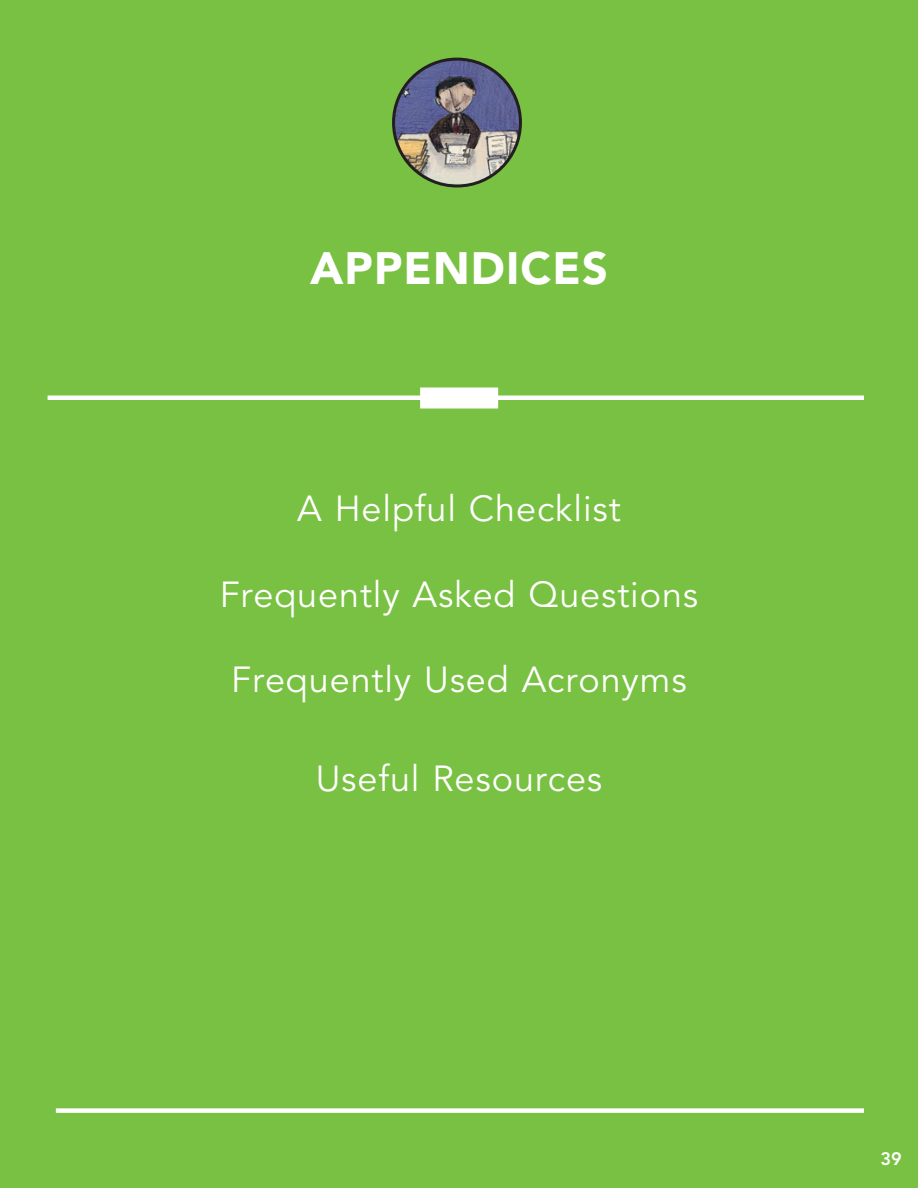
<style>
.page{position:relative;width:918px;height:1188px;background:#fff}
.page>*{position:absolute;margin:0;border:0;box-sizing:border-box;transform-origin:0 0}
.t1{font:900 45px "Avenir";letter-spacing:.025em;color:#fff}
.t2{font:36px "Avenir";letter-spacing:.025em;color:#fff}
.t3{font:800 18px "Avenir";color:#fff}
</style>
<div class="page">
<div style="left:0;top:0;width:918px;height:1111px;background:#79c142"></div>
<div style="left:0;top:1111px;width:918px;height:77px;background:#79c142"></div>
<img style="left:394px;top:59px;width:126px;height:127px;border-radius:63px">
<div style="left:392px;top:58px;width:130px;height:130px;border:3px solid #231f20;border-radius:50%"></div>
<hr style="left:48px;top:396px;width:816px;height:4px;background:#fff">
<div style="left:56px;top:1108px;width:808px;height:5px;background:#fff"></div>
<div style="left:420px;top:388px;width:78px;height:21px;background:#fff"></div>
<p class="t1" style="left:310px;top:242px;width:299px">APPENDICES</p>
<p class="t2" style="left:297px;top:488px;width:325px">A Helpful Checklist</p>
<p class="t2" style="left:220px;top:574px;width:480px">Frequently Asked Questions</p>
<p class="t2" style="left:231px;top:659px;width:457px">Frequently Used Acronyms</p>
<p class="t2" style="left:316px;top:758px;width:288px">Useful Resources</p>
<p class="t3" style="left:880px;top:1148px;width:23px">39</p>
</div>
